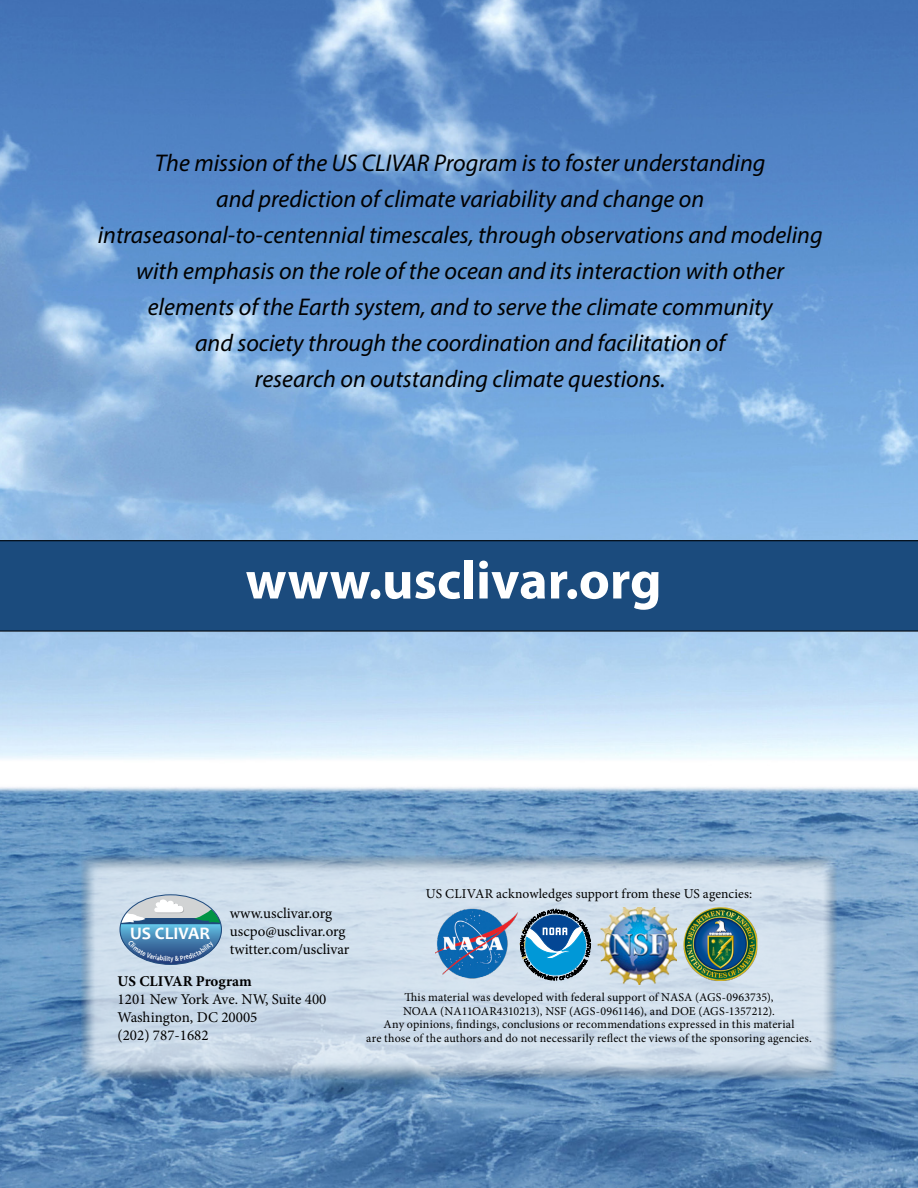
<style>
.page{position:relative;width:918px;height:1188px;background:#fff}
.page>*{position:absolute;margin:0;border:0;box-sizing:border-box;transform-origin:0 0}
.t1{font:700 54px "Myriad Pro";color:#fff}
.t2{font:italic 24.3px/36px "Myriad Pro";color:#000;text-align:center}
.t3{font:700 17.85px "Candara";color:#fff}
.t4{font:15px/18px "Minion Pro";color:#000}
.t5{font:700 15px "Minion Pro";color:#000}
.t6{font:13.5px "Minion Pro";letter-spacing:.01em;color:#000}
.t7{font:12px/13.5px "Minion Pro";letter-spacing:.01em;color:#000;text-align:center}
</style>
<div class="page">
<img style="left:0;top:0;width:918px;height:1188px">
<div style="left:68px;top:843px;width:782px;height:239px;background:#000;opacity:.5"></div>
<img style="left:436px;top:904px;width:89px;height:80px">
<img style="left:683px;top:907px;width:74px;height:74px">
<svg style="left:520px;top:910px;width:70px;height:70px;background:#518db2"></svg>
<img style="left:597px;top:907px;width:79px;height:78px">
<div style="left:0;top:540px;width:918px;height:91px;background:#1b4b7d"></div>
<svg style="left:120px;top:895px;width:101px;height:69px;background:#7aa2be"></svg>
<p class="t2" style="left:98px;top:144px;width:726px">The mission of the US CLIVAR Program is to foster understanding<br>and prediction of climate variability and change on intraseasonal-to-centennial timescales, through observations and modeling with emphasis on the role of the ocean and its interaction with other elements of the Earth system, and to serve the climate community<br>and society through the coordination and facilitation of<br>research on outstanding climate questions.</p>
<h1 class="t1" style="left:246px;top:545px;width:418px">www.usclivar.org</h1>
<p class="t3" style="left:130px;top:922px;width:82px">US CLIVAR</p>
<p class="t4" style="left:230px;top:904px;width:121px">www.usclivar.org uscpo@usclivar.org twitter.com/usclivar</p>
<p class="t5" style="left:118px;top:970px;width:136px">US CLIVAR Program</p>
<p class="t4" style="left:118px;top:990px;width:210px">1201 New York Ave. NW, Suite 400<br>Washington, DC 20005<br>(202) 787-1682</p>
<p class="t6" style="left:426px;top:884px;width:328px">US CLIVAR acknowledges support from these US agencies:</p>
<p class="t7" style="left:366px;top:990px;width:447px">This material was developed with federal support of NASA (AGS-0963735),<br>NOAA (NA11OAR4310213), NSF (AGS-0961146), and DOE (AGS-1357212).<br>Any opinions, findings, conclusions or recommendations expressed in this material<br>are those of the authors and do not necessarily reflect the views of the sponsoring agencies.</p>
</div>
